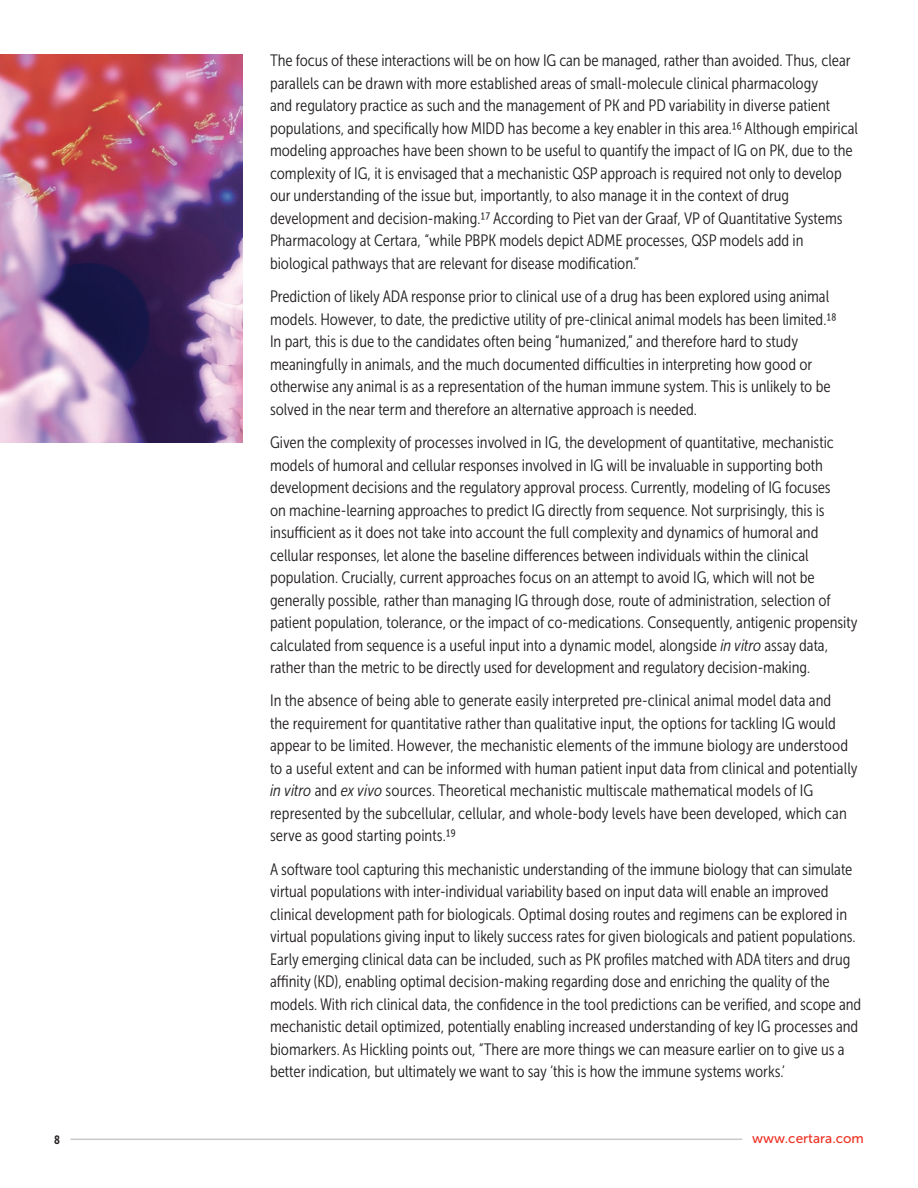
<style>
.page{position:relative;width:918px;height:1188px;background:#fff}
.page>*{position:absolute;margin:0;border:0;box-sizing:border-box;transform-origin:0 0}
.t1{font:16.5px/22.5px "Museo Sans Cond 300";color:#231f20}
.t2{font:13.5px "Museo Sans 500";color:#ee3224}
.t3{font:12px "Museo Sans Cond 700";color:#231f20}
.s1{font-style:italic}
</style>
<div class="page">
<hr style="left:70px;top:1139px;width:672px;height:1px;background:#c7c9cb">
<img style="left:0;top:54px;width:243px;height:389px">
<p class="t1" style="left:270px;top:50px;width:590px">The focus of these interactions will be on how IG can be managed, rather than avoided. Thus, clear parallels can be drawn with more established areas of small-molecule clinical pharmacology<br>and regulatory practice as such and the management of PK and PD variability in diverse patient populations, and specifically how MIDD has become a key enabler in this area.16 Although empirical modeling approaches have been shown to be useful to quantify the impact of IG on PK, due to the complexity of IG, it is envisaged that a mechanistic QSP approach is required not only to develop our understanding of the issue but, importantly, to also manage it in the context of drug development and decision-making.17 According to Piet van der Graaf, VP of Quantitative Systems Pharmacology at Certara, “while PBPK models depict ADME processes, QSP models add in biological pathways that are relevant for disease modification.”</p>
<p class="t1" style="left:270px;top:285px;width:568px">Prediction of likely ADA response prior to clinical use of a drug has been explored using animal models. However, to date, the predictive utility of pre-clinical animal models has been limited.18<br>In part, this is due to the candidates often being “humanized,” and therefore hard to study meaningfully in animals, and the much documented difficulties in interpreting how good or otherwise any animal is as a representation of the human immune system. This is unlikely to be solved in the near term and therefore an alternative approach is needed.</p>
<p class="t1" style="left:270px;top:431px;width:589px">Given the complexity of processes involved in IG, the development of quantitative, mechanistic models of humoral and cellular responses involved in IG will be invaluable in supporting both development decisions and the regulatory approval process. Currently, modeling of IG focuses<br>on machine-learning approaches to predict IG directly from sequence. Not surprisingly, this is insufficient as it does not take into account the full complexity and dynamics of humoral and cellular responses, let alone the baseline differences between individuals within the clinical population. Crucially, current approaches focus on an attempt to avoid IG, which will not be generally possible, rather than managing IG through dose, route of administration, selection of patient population, tolerance, or the impact of co-medications. Consequently, antigenic propensity calculated from sequence is a useful input into a dynamic model, alongside <span class="s1">in vitro</span> assay data, rather than the metric to be directly used for development and regulatory decision-making.</p>
<p class="t1" style="left:270px;top:690px;width:589px">In the absence of being able to generate easily interpreted pre-clinical animal model data and<br>the requirement for quantitative rather than qualitative input, the options for tackling IG would appear to be limited. However, the mechanistic elements of the immune biology are understood to a useful extent and can be informed with human patient input data from clinical and potentially <span class="s1">in vitro</span> and <span class="s1">ex vivo</span> sources. Theoretical mechanistic multiscale mathematical models of IG represented by the subcellular, cellular, and whole-body levels have been developed, which can serve as good starting points.19</p>
<p class="t1" style="left:270px;top:858px;width:593px">A software tool capturing this mechanistic understanding of the immune biology that can simulate virtual populations with inter-individual variability based on input data will enable an improved clinical development path for biologicals. Optimal dosing routes and regimens can be explored in virtual populations giving input to likely success rates for given biologicals and patient populations.<br>Early emerging clinical data can be included, such as PK profiles matched with ADA titers and drug affinity (KD), enabling optimal decision-making regarding dose and enriching the quality of the models. With rich clinical data, the confidence in the tool predictions can be verified, and scope and mechanistic detail optimized, potentially enabling increased understanding of key IG processes and biomarkers. As Hickling points out, “There are more things we can measure earlier on to give us a better indication, but ultimately we want to say ‘this is how the immune systems works.‘</p>
<p class="t3" style="left:54px;top:1133px;width:7px">8</p>
<p class="t2" style="left:752px;top:1131px;width:113px">www.certara.com</p>
</div>
